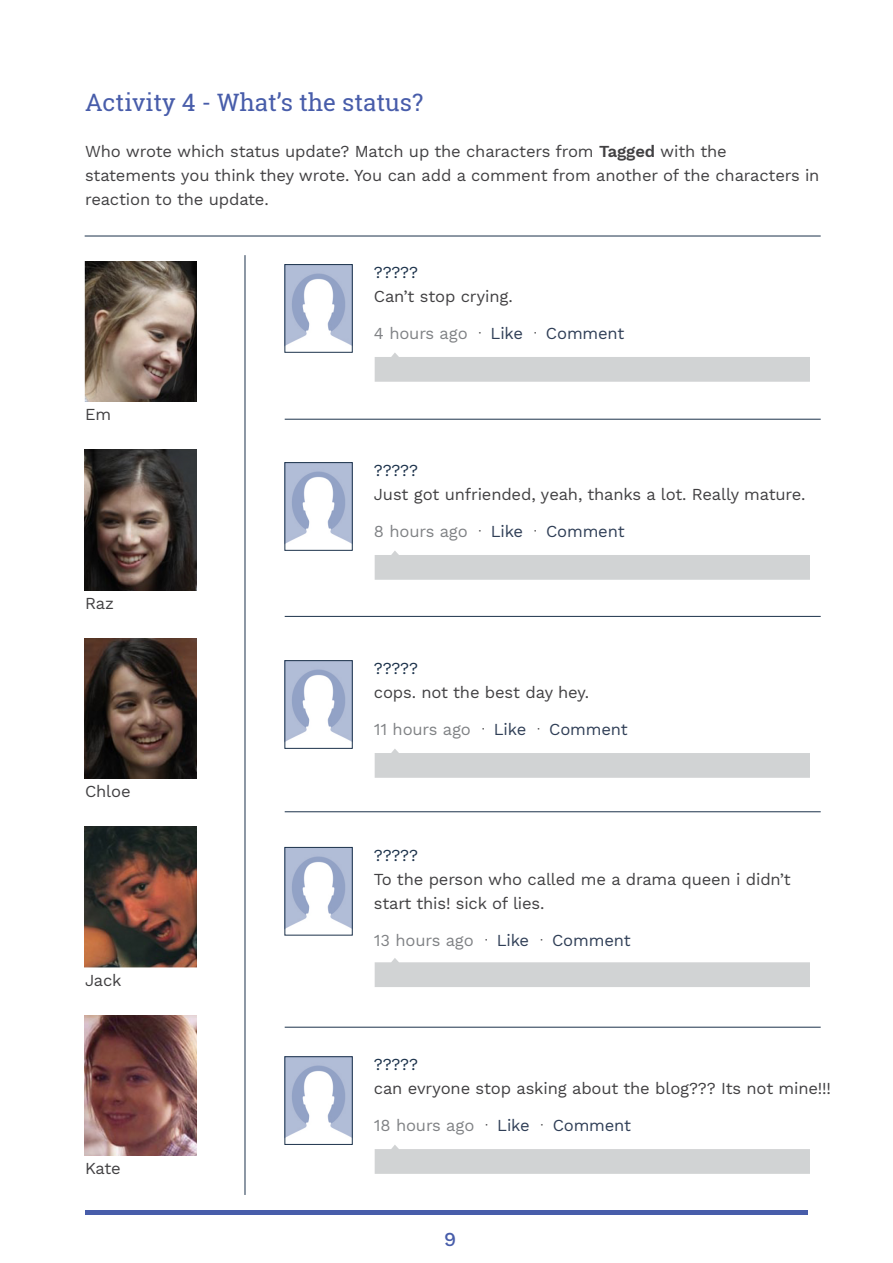
<style>
.page{position:relative;width:893px;height:1263px;background:#fff}
.page>*{position:absolute;margin:0;border:0;box-sizing:border-box;transform-origin:0 0}
.t1{font:24px "Roboto Slab";color:#485daa}
.t2{font:500 19.5px "Work Sans";color:#485daa}
.t3{font:16.5px/24px "Work Sans";letter-spacing:-.01em;color:#414042}
.t4{font:16.5px "Work Sans";letter-spacing:-.01em;color:#2f3e56}
.t5{font:16.5px "Work Sans";color:#1c324b}
.s1{font-weight:600}
.s2{color:#808285}
.s3{color:#414042}
</style>
<div class="page">
<hr style="left:85px;top:1211px;width:722px;height:4px;background:#485daa">
<hr style="left:85px;top:236px;width:736px;height:1px;background:#1c324b">
<hr style="left:285px;top:419px;width:536px;height:1px;background:#1c324b">
<hr style="left:285px;top:616px;width:536px;height:1px;background:#1c324b">
<hr style="left:285px;top:811px;width:536px;height:1px;background:#1c324b">
<hr style="left:285px;top:1027px;width:536px;height:1px;background:#1c324b">
<hr style="left:245px;top:255px;width:1px;height:940px;background:#1c324b">
<img style="left:287px;top:266px;width:63px;height:79px">
<svg style="left:375px;top:353px;width:435px;height:29px"></svg>
<img style="left:287px;top:464px;width:63px;height:79px">
<svg style="left:375px;top:551px;width:435px;height:29px"></svg>
<img style="left:287px;top:662px;width:63px;height:79px">
<svg style="left:375px;top:749px;width:435px;height:29px"></svg>
<img style="left:287px;top:849px;width:63px;height:79px">
<svg style="left:375px;top:958px;width:435px;height:29px"></svg>
<img style="left:287px;top:1058px;width:63px;height:79px">
<svg style="left:375px;top:1145px;width:435px;height:29px"></svg>
<img style="left:85px;top:261px;width:111px;height:141px">
<img style="left:85px;top:1015px;width:111px;height:141px">
<img style="left:85px;top:450px;width:111px;height:140px">
<img style="left:85px;top:638px;width:111px;height:141px">
<img style="left:85px;top:827px;width:111px;height:140px">
<h1 class="t1" style="left:85px;top:86px;width:340px">Activity 4 - What’s the status?</h1>
<p class="t3" style="left:85px;top:140px;width:736px">Who wrote which status update? Match up the characters from <span class="s1">Tagged</span> with the statements you think they wrote. You can add a comment from another of the characters in reaction to the update.</p>
<p class="t3" style="left:85px;top:403px;width:28px">Em</p>
<p class="t3" style="left:85px;top:592px;width:30px">Raz</p>
<p class="t3" style="left:85px;top:780px;width:47px">Chloe</p>
<p class="t3" style="left:85px;top:969px;width:38px">Jack</p>
<p class="t3" style="left:85px;top:1157px;width:37px">Kate</p>
<p class="t5" style="left:374px;top:263px;width:46px">?????</p>
<p class="t3" style="left:374px;top:285px;width:140px">Can’t stop crying.</p>
<p class="t4" style="left:374px;top:324px;width:252px"><span class="s2">4 hours ago</span> <span class="s3">.</span> Like <span class="s3">.</span> Comment</p>
<p class="t5" style="left:374px;top:461px;width:46px">?????</p>
<p class="t3" style="left:374px;top:483px;width:433px">Just got unfriended, yeah, thanks a lot. Really mature.</p>
<p class="t4" style="left:374px;top:522px;width:252px"><span class="s2">8 hours ago</span> <span class="s3">.</span> Like <span class="s3">.</span> Comment</p>
<p class="t5" style="left:374px;top:659px;width:46px">?????</p>
<p class="t3" style="left:374px;top:681px;width:217px">cops. not the best day hey.</p>
<p class="t4" style="left:374px;top:720px;width:255px"><span class="s2">11 hours ago</span> <span class="s3">.</span> Like <span class="s3">.</span> Comment</p>
<p class="t5" style="left:374px;top:846px;width:46px">?????</p>
<p class="t3" style="left:374px;top:868px;width:418px">To the person who called me a drama queen i didn’t start this! sick of lies.</p>
<p class="t4" style="left:374px;top:930px;width:258px"><span class="s2">13 hours ago</span> <span class="s3">.</span> Like <span class="s3">.</span> Comment</p>
<p class="t5" style="left:374px;top:1055px;width:46px">?????</p>
<p class="t3" style="left:374px;top:1077px;width:459px">can evryone stop asking about the blog??? Its not mine!!!</p>
<p class="t4" style="left:374px;top:1116px;width:259px"><span class="s2">18 hours ago</span> <span class="s3">.</span> Like <span class="s3">.</span> Comment</p>
<p class="t2" style="left:444px;top:1228px;width:14px">9</p>
</div>
